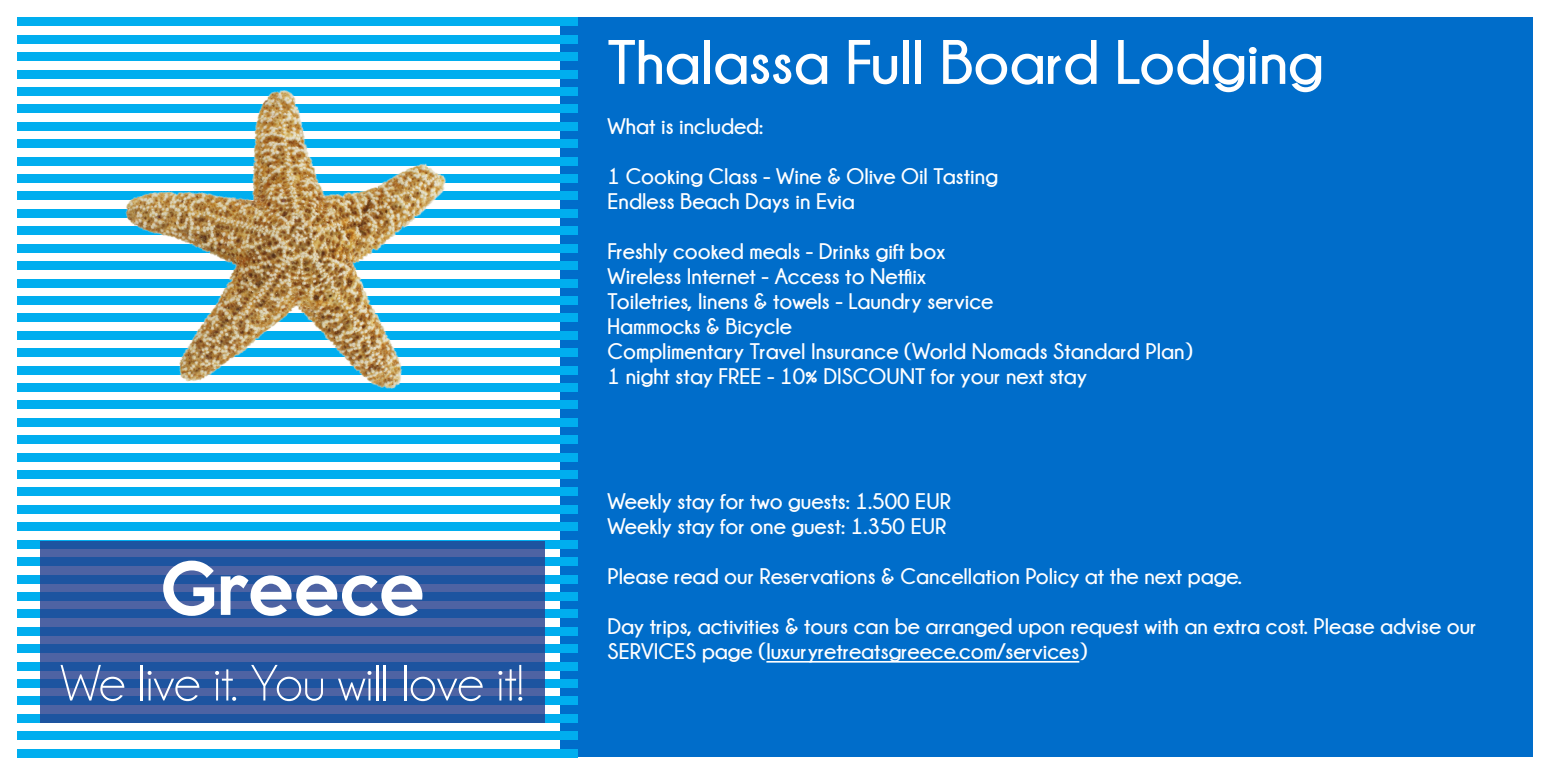
<style>
.page{position:relative;width:1550px;height:775px;background:#fff}
.page>*{position:absolute;margin:0;border:0;box-sizing:border-box;transform-origin:0 0}
.t1{font:500 66.5px "Keep Calm";color:#fff}
.t2{font:700 62.5px "Champagne&Limousines";color:#fff}
.t3{font:51.5px "Champagne&Limousines";color:#fff}
.t4{font:700 22.5px "Champagne&Limousines";color:#fff}
</style>
<div class="page">
<div style="left:560px;top:18px;width:972px;height:740px;background:#006dca"></div>
<hr style="left:766px;top:661px;width:313px;height:2px;background:#fff">
<div style="left:18px;top:18px;width:560px;height:8px;background:#00aeef"></div>
<div style="left:18px;top:35px;width:560px;height:9px;background:#00aeef"></div>
<div style="left:18px;top:52px;width:560px;height:9px;background:#00aeef"></div>
<div style="left:18px;top:70px;width:560px;height:8px;background:#00aeef"></div>
<div style="left:18px;top:87px;width:560px;height:9px;background:#00aeef"></div>
<div style="left:18px;top:105px;width:560px;height:8px;background:#00aeef"></div>
<div style="left:18px;top:122px;width:560px;height:9px;background:#00aeef"></div>
<div style="left:18px;top:139px;width:560px;height:9px;background:#00aeef"></div>
<div style="left:18px;top:157px;width:560px;height:8px;background:#00aeef"></div>
<div style="left:18px;top:174px;width:560px;height:9px;background:#00aeef"></div>
<div style="left:18px;top:192px;width:560px;height:8px;background:#00aeef"></div>
<div style="left:18px;top:209px;width:560px;height:9px;background:#00aeef"></div>
<div style="left:18px;top:226px;width:560px;height:9px;background:#00aeef"></div>
<div style="left:18px;top:244px;width:560px;height:9px;background:#00aeef"></div>
<div style="left:18px;top:261px;width:560px;height:9px;background:#00aeef"></div>
<div style="left:18px;top:279px;width:560px;height:8px;background:#00aeef"></div>
<div style="left:18px;top:296px;width:560px;height:9px;background:#00aeef"></div>
<div style="left:18px;top:314px;width:560px;height:8px;background:#00aeef"></div>
<div style="left:18px;top:331px;width:560px;height:9px;background:#00aeef"></div>
<div style="left:18px;top:348px;width:560px;height:9px;background:#00aeef"></div>
<div style="left:18px;top:366px;width:560px;height:8px;background:#00aeef"></div>
<div style="left:18px;top:383px;width:560px;height:9px;background:#00aeef"></div>
<div style="left:18px;top:401px;width:560px;height:8px;background:#00aeef"></div>
<div style="left:18px;top:418px;width:560px;height:9px;background:#00aeef"></div>
<div style="left:18px;top:435px;width:560px;height:9px;background:#00aeef"></div>
<div style="left:18px;top:453px;width:560px;height:8px;background:#00aeef"></div>
<div style="left:18px;top:470px;width:560px;height:9px;background:#00aeef"></div>
<div style="left:18px;top:488px;width:560px;height:8px;background:#00aeef"></div>
<div style="left:18px;top:505px;width:560px;height:9px;background:#00aeef"></div>
<div style="left:18px;top:522px;width:560px;height:9px;background:#00aeef"></div>
<div style="left:18px;top:540px;width:560px;height:9px;background:#00aeef"></div>
<div style="left:18px;top:557px;width:560px;height:9px;background:#00aeef"></div>
<div style="left:18px;top:575px;width:560px;height:8px;background:#00aeef"></div>
<div style="left:18px;top:592px;width:560px;height:9px;background:#00aeef"></div>
<div style="left:18px;top:610px;width:560px;height:8px;background:#00aeef"></div>
<div style="left:18px;top:627px;width:560px;height:9px;background:#00aeef"></div>
<div style="left:18px;top:644px;width:560px;height:9px;background:#00aeef"></div>
<div style="left:18px;top:662px;width:560px;height:8px;background:#00aeef"></div>
<div style="left:18px;top:679px;width:560px;height:9px;background:#00aeef"></div>
<div style="left:18px;top:697px;width:560px;height:8px;background:#00aeef"></div>
<div style="left:18px;top:714px;width:560px;height:9px;background:#00aeef"></div>
<div style="left:18px;top:731px;width:560px;height:9px;background:#00aeef"></div>
<div style="left:18px;top:749px;width:560px;height:9px;background:#00aeef"></div>
<svg style="left:40px;top:541px;width:504px;height:181px;fill:#1d54a0"></svg>
<img style="left:82px;top:78px;width:440px;height:384px">
<p class="t1" style="left:160px;top:531px;width:266px">Greece</p>
<p class="t3" style="left:61px;top:657px;width:465px">We live it. You will love it!</p>
<p class="t2" style="left:608px;top:28px;width:717px">Thalassa Full Board Lodging</p>
<p class="t4" style="left:608px;top:114px;width:157px">What is included:</p>
<p class="t4" style="left:608px;top:164px;width:392px">1 Cooking Class - Wine &amp; Olive Oil Tasting</p>
<p class="t4" style="left:608px;top:189px;width:249px">Endless Beach Days in Evia</p>
<p class="t4" style="left:608px;top:239px;width:339px">Freshly cooked meals - Drinks gift box</p>
<p class="t4" style="left:608px;top:264px;width:320px">Wireless Internet - Access to Netflix</p>
<p class="t4" style="left:608px;top:289px;width:387px">Toiletries, linens &amp; towels - Laundry service</p>
<p class="t4" style="left:608px;top:314px;width:186px">Hammocks &amp; Bicycle</p>
<p class="t4" style="left:608px;top:339px;width:587px">Complimentary Travel Insurance (World Nomads Standard Plan)</p>
<p class="t4" style="left:608px;top:364px;width:481px">1 night stay FREE - 10% DISCOUNT for your next stay</p>
<p class="t4" style="left:608px;top:489px;width:345px">Weekly stay for two guests: 1.500 EUR</p>
<p class="t4" style="left:608px;top:514px;width:341px">Weekly stay for one guest: 1.350 EUR</p>
<p class="t4" style="left:608px;top:564px;width:636px">Please read our Reservations &amp; Cancellation Policy at the next page.</p>
<p class="t4" style="left:608px;top:614px;width:870px">Day trips, activities &amp; tours can be arranged upon request with an extra cost. Please advise our</p>
<p class="t4" style="left:608px;top:639px;width:481px">SERVICES page (luxuryretreatsgreece.com/services)</p>
</div>
